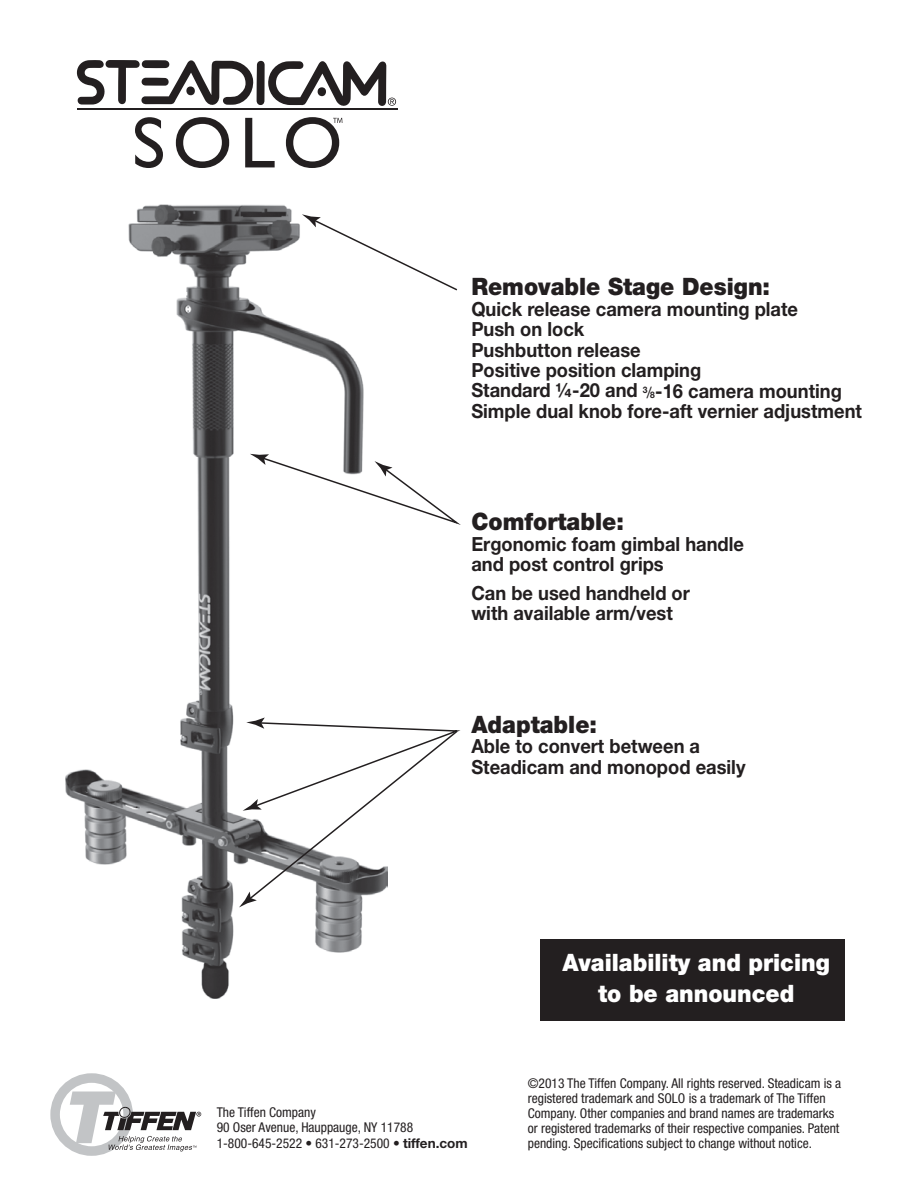
<style>
.page{position:relative;width:918px;height:1188px;background:#fff}
.page>*{position:absolute;margin:0;border:0;box-sizing:border-box;transform-origin:0 0}
.t1{font:900 24px "Helvetica Neue";color:#231f20;scale:.94 1}
.t2{font:900 24px/31px "Helvetica Neue";color:#fff;text-align:center;scale:.94 1}
.t3{font:700 19.5px/20.4px "Helvetica Neue";color:#231f20;scale:.94 1}
.t4{font:condensed 13.5px/15px "Helvetica Neue";color:#231f20}
.s1{font-weight:400;font-size:15.45px}
.s2{font-size:9px}
.s3{font-weight:700;font-stretch:normal}
</style>
<div class="page">
<div style="left:540px;top:939px;width:305px;height:82px;background:#231f20"></div>
<div style="left:50px;top:1073px;width:83px;height:83px;border:10px solid #c2c4c6;border-radius:50%"></div>
<svg style="left:70px;top:1092px;width:131px;height:59px"></svg>
<svg style="left:76px;top:60px;width:320px;height:46px"></svg>
<hr style="left:77px;top:108px;width:320px;height:2px;background:#231f20">
<svg style="left:135px;top:117px;width:28px;height:51px"></svg>
<svg style="left:176px;top:117px;width:53px;height:51px"></svg>
<svg style="left:245px;top:118px;width:30px;height:49px"></svg>
<svg style="left:286px;top:117px;width:56px;height:51px"></svg>
<img style="left:66px;top:205px;width:298px;height:793px">
<svg style="left:302px;top:214px;width:156px;height:78px"></svg>
<svg style="left:250px;top:454px;width:211px;height:73px"></svg>
<svg style="left:239px;top:718px;width:222px;height:189px"></svg>
<h1 class="t1" style="left:471px;top:272px;width:319px">Removable Stage Design:</h1>
<h2 class="t3" style="left:471px;top:298px;width:417px">Quick release camera mounting plate<br>Push on lock<br>Pushbutton release<br>Positive position clamping<br>Standard ¼-20 and <sup>3</sup><span class="s1">/</span><span class="s2">8</span>-16 camera mounting<br>Simple dual knob fore-aft vernier adjustment</h2>
<h1 class="t1" style="left:471px;top:508px;width:164px">Comfortable:</h1>
<h2 class="t3" style="left:471px;top:533px;width:292px">Ergonomic foam gimbal handle and post control grips</h2>
<h2 class="t3" style="left:471px;top:582px;width:234px">Can be used handheld or with available arm/vest</h2>
<h1 class="t1" style="left:471px;top:710px;width:135px">Adaptable:</h1>
<h2 class="t3" style="left:471px;top:735px;width:293px">Able to convert between a<br>Steadicam and monopod easily</h2>
<p class="t4" style="left:217px;top:1104px;width:253px;line-height:15.6px">The Tiffen Company<br>90 Oser Avenue, Hauppauge, NY 11788<br>1-800-645-2522 • 631-273-2500 • <span class="s3">tiffen.com</span></p>
<h1 class="t2" style="left:563px;top:947px;width:286px">Availability and pricing to be announced</h1>
<p class="t4" style="left:528px;top:1076px;width:315px">©2013 The Tiffen Company. All rights reserved. Steadicam is a registered trademark and SOLO is a trademark of The Tiffen Company. Other companies and brand names are trademarks or registered trademarks of their respective companies. Patent pending. Specifications subject to change without notice.</p>
</div>
